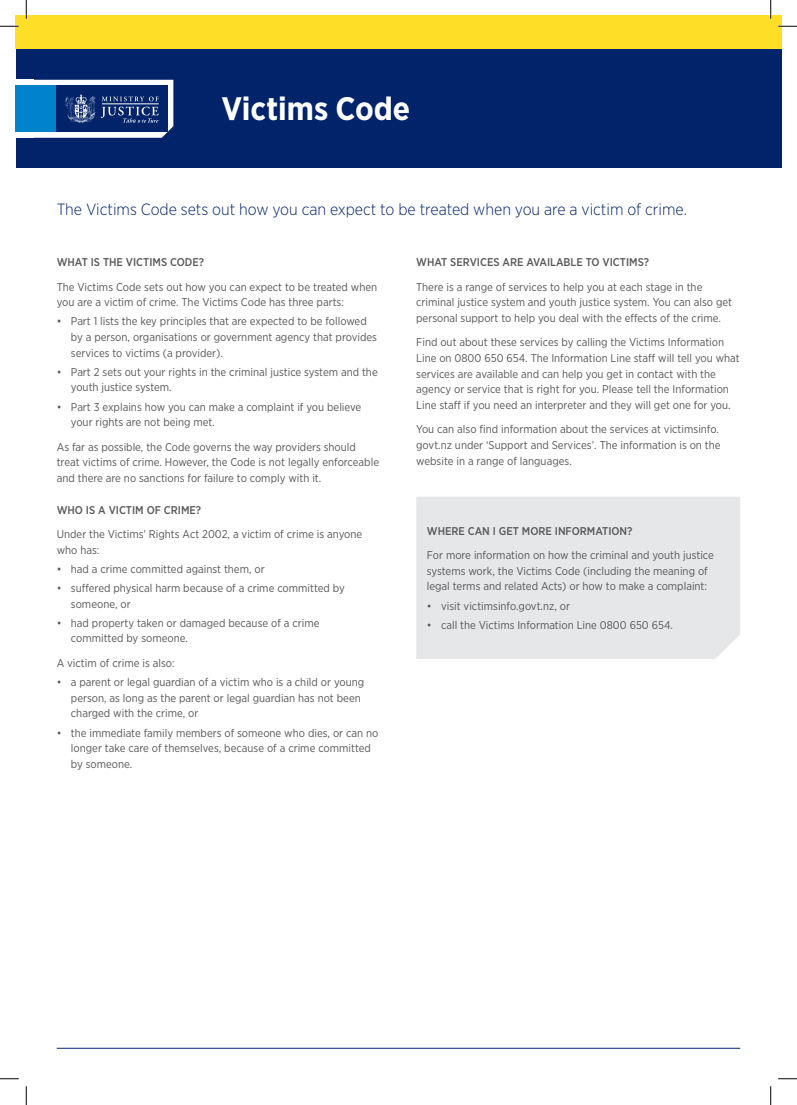
<style>
.page{position:relative;width:797px;height:1105px;background:#fff}
.page>*{position:absolute;margin:0;border:0;box-sizing:border-box;transform-origin:0 0}
.t1{font:700 32.5px "Gotham Narrow";color:#fff}
.t2{font:300 16.25px "Gotham Narrow";color:#002369}
.t3{font:11.25px/15.6px "Gotham Narrow";color:#57585a}
.t4{font:500 11.25px "Gotham Narrow";color:#57585a}
</style>
<div class="page">
<hr style="left:57px;top:1048px;width:683px;height:1px;background:#002369">
<div style="left:16px;top:49px;width:765px;height:119px;background:#002369"></div>
<div style="left:16px;top:16px;width:765px;height:33px;background:#ffde28"></div>
<div style="left:416px;top:497px;width:324px;height:162px;background:#e6e7e9"></div>
<svg style="left:34px;top:80px;width:139px;height:58px"></svg>
<div style="left:26px;top:86px;width:30px;height:46px;background:#0083ca"></div>
<div style="left:16px;top:80px;width:18px;height:58px;background:#fff"></div>
<div style="left:16px;top:86px;width:18px;height:46px;background:#0083ca"></div>
<svg style="left:0;top:25px;width:19px;height:2px"></svg>
<svg style="left:778px;top:25px;width:19px;height:2px"></svg>
<svg style="left:0;top:1078px;width:19px;height:1px"></svg>
<svg style="left:778px;top:1078px;width:19px;height:1px"></svg>
<svg style="left:25px;top:0;width:2px;height:19px"></svg>
<svg style="left:25px;top:1086px;width:2px;height:19px"></svg>
<svg style="left:770px;top:0;width:1px;height:19px"></svg>
<svg style="left:770px;top:1086px;width:1px;height:19px"></svg>
<h1 class="t1" style="left:221px;top:88px;width:190px">Victims Code</h1>
<h2 class="t2" style="left:57px;top:199px;width:631px">The Victims Code sets out how you can expect to be treated when you are a victim of crime.</h2>
<p class="t4" style="left:57px;top:255px;width:149px">WHAT IS THE VICTIMS CODE?</p>
<p class="t3" style="left:57px;top:279px;width:322px">The Victims Code sets out how you can expect to be treated when you are a victim of crime. The Victims Code has three parts:</p>
<p class="t3" style="left:71px;top:313px;width:307px;text-indent:-14px">• Part 1 lists the key principles that are expected to be followed by a person, organisations or government agency that provides services to victims (a provider).</p>
<p class="t3" style="left:71px;top:364px;width:308px;text-indent:-14px">• Part 2 sets out your rights in the criminal justice system and the youth justice system.</p>
<p class="t3" style="left:71px;top:399px;width:292px;text-indent:-14px">• Part 3 explains how you can make a complaint if you believe your rights are not being met.</p>
<p class="t3" style="left:57px;top:439px;width:324px">As far as possible, the Code governs the way providers should treat victims of crime. However, the Code is not legally enforceable and there are no sanctions for failure to comply with it.</p>
<p class="t4" style="left:57px;top:502px;width:146px">WHO IS A VICTIM OF CRIME?</p>
<p class="t3" style="left:57px;top:526px;width:307px">Under the Victims’ Rights Act 2002, a victim of crime is anyone who has:</p>
<p class="t3" style="left:57px;top:561px;width:209px">• had a crime committed against them, or</p>
<p class="t3" style="left:71px;top:580px;width:275px;text-indent:-14px">• suffered physical harm because of a crime committed by someone, or</p>
<p class="t3" style="left:71px;top:615px;width:250px;text-indent:-14px">• had property taken or damaged because of a crime committed by someone.</p>
<p class="t3" style="left:57px;top:655px;width:119px">A victim of crime is also:</p>
<p class="t3" style="left:71px;top:674px;width:295px;text-indent:-14px">• a parent or legal guardian of a victim who is a child or young person, as long as the parent or legal guardian has not been charged with the crime, or</p>
<p class="t3" style="left:71px;top:724px;width:309px;text-indent:-14px">• the immediate family members of someone who dies, or can no longer take care of themselves, because of a crime committed by someone.</p>
<p class="t4" style="left:416px;top:255px;width:234px">WHAT SERVICES ARE AVAILABLE TO VICTIMS?</p>
<p class="t3" style="left:416px;top:279px;width:317px">There is a range of services to help you at each stage in the criminal justice system and youth justice system. You can also get personal support to help you deal with the effects of the crime.</p>
<p class="t3" style="left:416px;top:334px;width:325px">Find out about these services by calling the Victims Information Line on 0800 650 654. The Information Line staff will tell you what services are available and can help you get in contact with the agency or service that is right for you. Please tell the Information Line staff if you need an interpreter and they will get one for you.</p>
<p class="t3" style="left:416px;top:421px;width:306px">You can also find information about the services at victimsinfo. govt.nz under ‘Support and Services’. The information is on the website in a range of languages.</p>
<p class="t4" style="left:427px;top:524px;width:207px">WHERE CAN I GET MORE INFORMATION?</p>
<p class="t3" style="left:427px;top:547px;width:288px">For more information on how the criminal and youth justice systems work, the Victims Code (including the meaning of legal terms and related Acts) or how to make a complaint:</p>
<p class="t3" style="left:427px;top:598px;width:145px">• visit victimsinfo.govt.nz, or</p>
<p class="t3" style="left:427px;top:617px;width:248px">• call the Victims Information Line 0800 650 654.</p>
</div>
